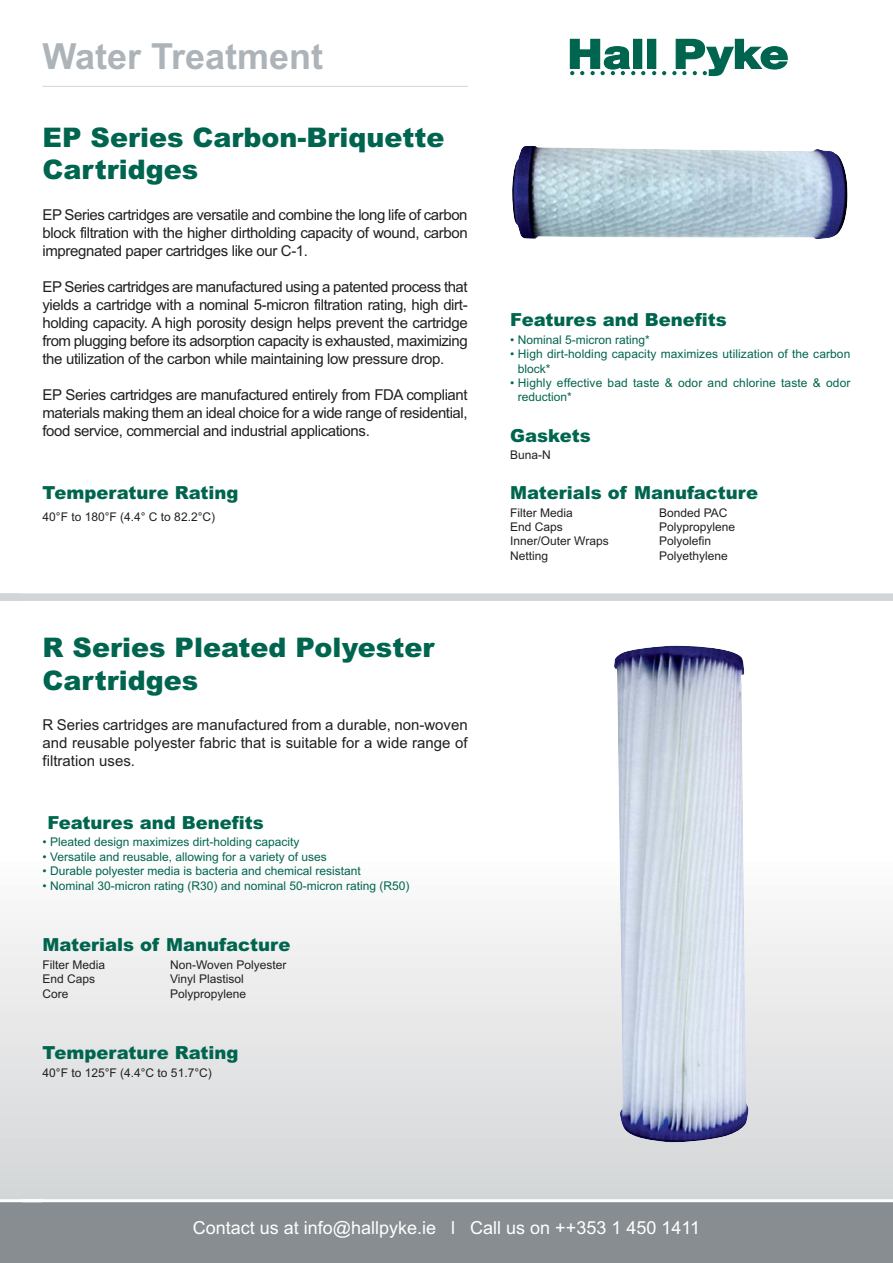
<style>
.page{position:relative;width:893px;height:1263px;background:#fff}
.page>*{position:absolute;margin:0;border:0;box-sizing:border-box;transform-origin:0 0}
.t1{font:700 36px "Arial";color:#adb4b9}
.t2{font:900 27px/32.4px "Arial";color:#00654e}
.t3{font:900 18px "Arial";color:#00654e}
.t4{font:18px "Arial";color:#fff}
.t5{font:15px/18px "Arial";letter-spacing:-.025em;color:#231f20;text-align:justify}
.t6{font:12px/14.4px "Arial";color:#00654e}
.t7{font:12px "Arial";color:#231f20}
</style>
<div class="page">
<div style="left:0;top:859px;width:893px;height:349px;background:linear-gradient(to bottom,#fcfbfb,#d2d4d6)"></div>
<div style="left:0;top:1200px;width:893px;height:63px;background:#878d91"></div>
<hr style="left:0;top:1199px;width:893px;height:3px;background:#fff">
<div style="left:0;top:859px;width:21px;height:349px;background:linear-gradient(to bottom,#fcfbfb,#d2d4d6)"></div>
<div style="left:0;top:1200px;width:21px;height:63px;background:#878d91"></div>
<hr style="left:0;top:1199px;width:43px;height:3px;background:#fff">
<hr style="left:43px;top:86px;width:425px;height:1px;background:#d2d5d7">
<div style="left:0;top:593px;width:893px;height:8px;background:#d2d5d7"></div>
<img style="left:512px;top:146px;width:336px;height:93px">
<img style="left:614px;top:645px;width:135px;height:497px">
<div style="left:634px;top:39px;width:8px;height:29px;background:#00654e"></div>
<div style="left:648px;top:39px;width:8px;height:29px;background:#00654e"></div>
<div style="left:647px;top:39px;width:9px;height:30px;border:1px solid #00654e"></div>
<svg style="left:569px;top:38px;width:66px;height:37px"></svg>
<svg style="left:641px;top:71px;width:4px;height:4px"></svg>
<svg style="left:652px;top:71px;width:4px;height:4px"></svg>
<svg style="left:662px;top:71px;width:4px;height:4px"></svg>
<svg style="left:672px;top:38px;width:116px;height:39px"></svg>
<h1 class="t1" style="left:43px;top:43px;width:282px">Water Treatment</h1>
<h2 class="t2" style="left:43px;top:124px;width:404px">EP Series Carbon-Briquette<br>Cartridges</h2>
<p class="t5" style="left:43px;top:207px;width:427px">EP Series cartridges are versatile and combine the long life of carbon block filtration with the higher dirtholding capacity of wound, carbon impregnated paper cartridges like our C-1.</p>
<p class="t5" style="left:43px;top:279px;width:427px">EP Series cartridges are manufactured using a patented process that yields a cartridge with a nominal 5-micron filtration rating, high dirt&shy;holding capacity. A high porosity design helps prevent the cartridge from plugging before its adsorption capacity is exhausted, maximizing the utilization of the carbon while maintaining low pressure drop.</p>
<p class="t5" style="left:43px;top:387px;width:427px">EP Series cartridges are manufactured entirely from FDA compliant materials making them an ideal choice for a wide range of residential, food service, commercial and industrial applications.</p>
<p class="t3" style="left:43px;top:486px;width:197px">Temperature Rating</p>
<p class="t7" style="left:43px;top:512px;width:174px">40°F to 180°F (4.4° C to 82.2°C)</p>
<h2 class="t2" style="left:43px;top:634px;width:393px">R Series Pleated Polyester<br>Cartridges</h2>
<p class="t5" style="left:43px;top:717px;width:427px">R Series cartridges are manufactured from a durable, non-woven and reusable polyester fabric that is suitable for a wide range of filtration uses.</p>
<p class="t3" style="left:48px;top:816px;width:218px">Features and Benefits</p>
<p class="t6" style="left:43px;top:836px;width:258px">• Pleated design maximizes dirt-holding capacity</p>
<p class="t6" style="left:43px;top:851px;width:286px">• Versatile and reusable, allowing for a variety of uses</p>
<p class="t6" style="left:43px;top:865px;width:320px">• Durable polyester media is bacteria and chemical resistant</p>
<p class="t6" style="left:43px;top:879px;width:368px">• Nominal 30-micron rating (R30) and nominal 50-micron rating (R50)</p>
<p class="t3" style="left:43px;top:938px;width:249px">Materials of Manufacture</p>
<p class="t7" style="left:43px;top:960px;width:64px">Filter Media</p>
<p class="t7" style="left:170px;top:960px;width:118px">Non-Woven Polyester</p>
<p class="t7" style="left:43px;top:975px;width:54px">End Caps</p>
<p class="t7" style="left:170px;top:975px;width:75px">Vinyl Plastisol</p>
<p class="t7" style="left:43px;top:989px;width:28px">Core</p>
<p class="t7" style="left:170px;top:989px;width:78px">Polypropylene</p>
<p class="t3" style="left:43px;top:1046px;width:197px">Temperature Rating</p>
<p class="t7" style="left:43px;top:1068px;width:171px">40°F to 125°F (4.4°C to 51.7°C)</p>
<p class="t3" style="left:510px;top:313px;width:218px">Features and Benefits</p>
<p class="t6" style="left:510px;top:334px;width:141px">• Nominal 5-micron rating*</p>
<p class="t6" style="left:518px;top:348px;width:334px;text-indent:-8px">• High dirt-holding capacity maximizes utilization of the carbon block*</p>
<p class="t6" style="left:518px;top:377px;width:334px;text-indent:-8px">• Highly effective bad taste &amp; odor and chlorine taste &amp; odor reduction*</p>
<p class="t3" style="left:510px;top:429px;width:82px">Gaskets</p>
<p class="t7" style="left:510px;top:450px;width:42px">Buna-N</p>
<p class="t3" style="left:510px;top:486px;width:249px">Materials of Manufacture</p>
<p class="t7" style="left:510px;top:508px;width:64px">Filter Media</p>
<p class="t7" style="left:659px;top:508px;width:70px">Bonded PAC</p>
<p class="t7" style="left:510px;top:522px;width:54px">End Caps</p>
<p class="t7" style="left:659px;top:522px;width:78px">Polypropylene</p>
<p class="t7" style="left:510px;top:537px;width:100px">Inner/Outer Wraps</p>
<p class="t7" style="left:659px;top:537px;width:54px">Polyolefin</p>
<p class="t7" style="left:510px;top:551px;width:40px">Netting</p>
<p class="t7" style="left:659px;top:551px;width:70px">Polyethylene</p>
<p class="t4" style="left:193px;top:1221px;width:509px">Contact us at info@hallpyke.ie l Call us on ++353 1 450 1411</p>
</div>
